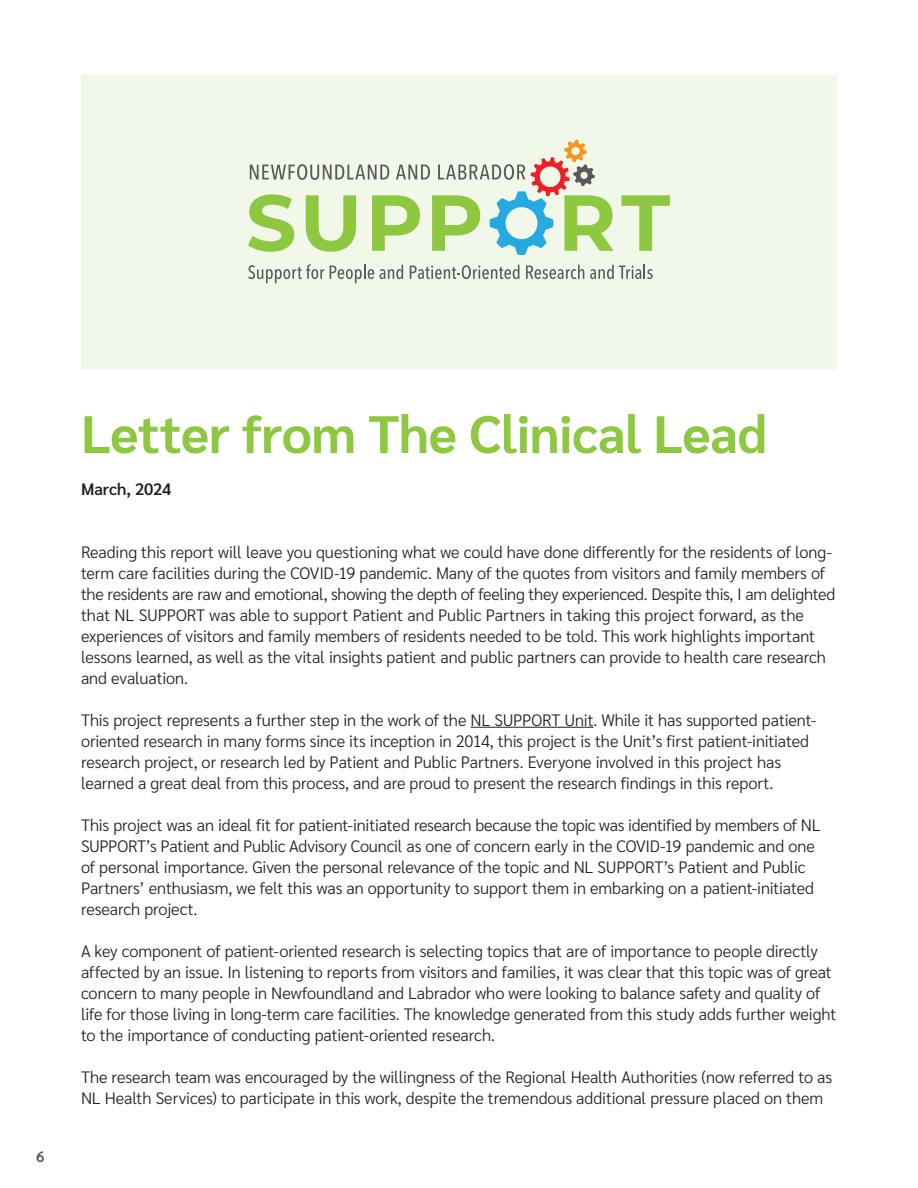
<style>
.page{position:relative;width:918px;height:1188px;background:#fff}
.page>*{position:absolute;margin:0;border:0;box-sizing:border-box;transform-origin:0 0}
.t1{font:700 52.5px "Sarabun";letter-spacing:-.01em;color:#8ec740}
.Body_Copy{font:300 16.5px/21px "Sarabun";letter-spacing:-.005em;color:#231f20}
.Body_Copy-2{font:600 16.5px "Sarabun";color:#231f20}
.t2{font:600 15px "Sarabun";color:#585a5c}
</style>
<div class="page">
<hr style="left:471px;top:727px;width:123px;height:1px;background:#231f20">
<div style="left:81px;top:75px;width:756px;height:294px;background:#f2f8e9"></div>
<svg style="left:622px;top:195px;width:48px;height:56px"></svg>
<svg style="left:248px;top:140px;width:366px;height:115px"></svg>
<svg style="left:248px;top:264px;width:76px;height:19px"></svg>
<svg style="left:330px;top:265px;width:73px;height:18px"></svg>
<svg style="left:410px;top:265px;width:109px;height:14px"></svg>
<svg style="left:526px;top:265px;width:58px;height:14px"></svg>
<svg style="left:590px;top:265px;width:63px;height:14px"></svg>
<p class="t2" style="left:36px;top:1148px;width:10px">6</p>
<p class="t1" style="left:81px;top:404px;width:687px">Letter from The Clinical Lead</p>
<p class="Body_Copy-2" style="left:81px;top:480px;width:92px">March, 2024</p>
<p class="Body_Copy" style="left:81px;top:542px;width:756px">Reading this report will leave you questioning what we could have done differently for the residents of long&shy;term care facilities during the COVID-19 pandemic. Many of the quotes from visitors and family members of the residents are raw and emotional, showing the depth of feeling they experienced. Despite this, I am delighted that NL SUPPORT was able to support Patient and Public Partners in taking this project forward, as the experiences of visitors and family members of residents needed to be told. This work highlights important lessons learned, as well as the vital insights patient and public partners can provide to health care research and evaluation.</p>
<p class="Body_Copy" style="left:81px;top:710px;width:737px">This project represents a further step in the work of the NL SUPPORT Unit. While it has supported patient&shy;oriented research in many forms since its inception in 2014, this project is the Unit’s first patient-initiated research project, or research led by Patient and Public Partners. Everyone involved in this project has learned a great deal from this process, and are proud to present the research findings in this report.</p>
<p class="Body_Copy" style="left:81px;top:815px;width:741px">This project was an ideal fit for patient-initiated research because the topic was identified by members of NL SUPPORT’s Patient and Public Advisory Council as one of concern early in the COVID-19 pandemic and one of personal importance. Given the personal relevance of the topic and NL SUPPORT’s Patient and Public Partners’ enthusiasm, we felt this was an opportunity to support them in embarking on a patient-initiated research project.</p>
<p class="Body_Copy" style="left:81px;top:941px;width:757px">A key component of patient-oriented research is selecting topics that are of importance to people directly affected by an issue. In listening to reports from visitors and families, it was clear that this topic was of great concern to many people in Newfoundland and Labrador who were looking to balance safety and quality of life for those living in long-term care facilities. The knowledge generated from this study adds further weight to the importance of conducting patient-oriented research.</p>
<p class="Body_Copy" style="left:81px;top:1067px;width:753px">The research team was encouraged by the willingness of the Regional Health Authorities (now referred to as<br>NL Health Services) to participate in this work, despite the tremendous additional pressure placed on them</p>
</div>
